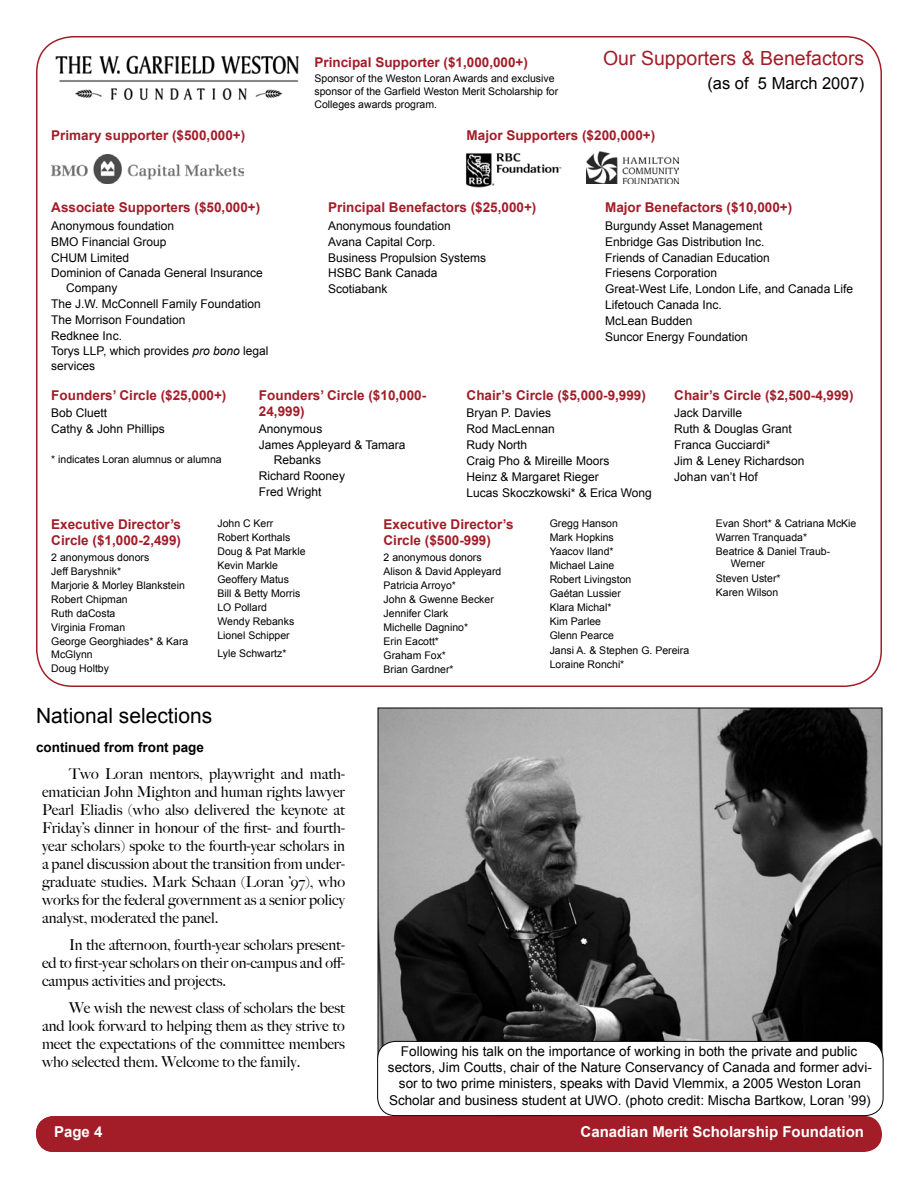
<style>
.page{position:relative;width:918px;height:1188px;background:#fff}
.page>*{position:absolute;margin:0;border:0;box-sizing:border-box;transform-origin:0 0}
.t1{font:21px "Arial";color:#000}
.t2{font:19.5px "Arial";color:#a31d28}
.t3{font:16.5px "Arial";color:#000}
.t4{font:500 15px/18px "Big Caslon";color:#000;text-align:justify}
.t5{font:700 15px "Arial";color:#fff}
.t6{font:700 13.5px/16.2px "Arial";color:#a31d28}
.t7{font:13.5px/16.2px "Arial";color:#000;text-align:center}
.t8{font:700 13.5px "Arial";color:#000}
.t9{font:12px/15.9px "Arial";color:#000}
.t10{font:10.5px/14.1px "Arial";color:#000}
.s1{font-style:italic}
</style>
<div class="page">
<div style="left:36px;top:1116px;width:846px;height:36px;background:#a31d28;border-radius:18px"></div>
<img style="left:55px;top:55px;width:244px;height:46px">
<img style="left:466px;top:153px;width:96px;height:35px">
<img style="left:586px;top:151px;width:93px;height:33px">
<img style="left:52px;top:155px;width:192px;height:28px">
<img style="left:380px;top:710px;width:500px;height:340px">
<div style="left:378px;top:1041px;width:505px;height:75px;background:#fff;border-radius:18px"></div>
<div style="left:377px;top:1041px;width:507px;height:75px;border:1px solid #000;border-radius:18px"></div>
<p class="t6" style="left:315px;top:54px;width:215px">Principal Supporter ($1,000,000+)</p>
<p class="t10" style="left:315px;top:72px;width:245px;line-height:12.6px">Sponsor of the Weston Loran Awards and exclusive sponsor of the Garfield Weston Merit Scholarship for<br>Colleges awards program.</p>
<h2 class="t2" style="left:603px;top:47px;width:263px">Our Supporters &amp; Benefactors</h2>
<h3 class="t3" style="left:707px;top:74px;width:158px">(as of 5 March 2007)</h3>
<p class="t6" style="left:51px;top:127px;width:195px">Primary supporter ($500,000+)</p>
<p class="t6" style="left:467px;top:127px;width:190px">Major Supporters ($200,000+)</p>
<p class="t6" style="left:51px;top:199px;width:210px">Associate Supporters ($50,000+)</p>
<p class="t9" style="left:51px;top:218px;width:213px">Anonymous foundation<br>BMO Financial Group<br>CHUM Limited<br>Dominion of Canada General Insurance</p>
<p class="t9" style="left:51px;top:280px;width:219px;text-indent:15px">Company<br>The J.W. McConnell Family Foundation<br>The Morrison Foundation<br>Redknee Inc.<br>Torys LLP, which provides <span class="s1">pro bono</span> legal</p>
<p class="t9" style="left:51px;top:358px;width:46px">services</p>
<p class="t6" style="left:328px;top:199px;width:210px">Principal Benefactors ($25,000+)</p>
<p class="t9" style="left:328px;top:218px;width:160px">Anonymous foundation<br>Avana Capital Corp.<br>Business Propulsion Systems<br>HSBC Bank Canada<br>Scotiabank</p>
<p class="t6" style="left:605px;top:199px;width:189px">Major Benefactors ($10,000+)</p>
<p class="t9" style="left:605px;top:218px;width:249px">Burgundy Asset Management<br>Enbridge Gas Distribution Inc.<br>Friends of Canadian Education<br>Friesens Corporation<br>Great-West Life, London Life, and Canada Life<br>Lifetouch Canada Inc.<br>McLean Budden<br>Suncor Energy Foundation</p>
<p class="t6" style="left:51px;top:387px;width:177px">Founders’ Circle ($25,000+)</p>
<p class="t9" style="left:51px;top:405px;width:115px">Bob Cluett<br>Cathy &amp; John Phillips</p>
<p class="t10" style="left:51px;top:452px;width:172px">* indicates Loran alumnus or alumna</p>
<p class="t6" style="left:259px;top:387px;width:169px">Founders’ Circle ($10,000-<br>24,999)</p>
<p class="t9" style="left:259px;top:421px;width:148px">Anonymous<br>James Appleyard &amp; Tamara</p>
<p class="t9" style="left:259px;top:452px;width:88px;text-indent:15px">Rebanks<br>Richard Rooney<br>Fred Wright</p>
<p class="t6" style="left:467px;top:387px;width:181px">Chair’s Circle ($5,000-9,999)</p>
<p class="t9" style="left:467px;top:405px;width:187px">Bryan P. Davies<br>Rod MacLennan<br>Rudy North<br>Craig Pho &amp; Mireille Moors<br>Heinz &amp; Margaret Rieger<br>Lucas Skoczkowski* &amp; Erica Wong</p>
<p class="t6" style="left:674px;top:387px;width:181px">Chair’s Circle ($2,500-4,999)</p>
<p class="t9" style="left:674px;top:405px;width:132px">Jack Darville<br>Ruth &amp; Douglas Grant<br>Franca Gucciardi*<br>Jim &amp; Leney Richardson<br>Johan van’t Hof</p>
<p class="t6" style="left:51px;top:516px;width:131px">Executive Director’s<br>Circle ($1,000-2,499)</p>
<p class="t10" style="left:51px;top:550px;width:139px">2 anonymous donors<br>Jeff Baryshnik*<br>Marjorie &amp; Morley Blankstein<br>Robert Chipman<br>Ruth daCosta<br>Virginia Froman<br>George Georghiades* &amp; Kara</p>
<p class="t10" style="left:51px;top:647px;width:59px">McGlynn<br>Doug Holtby</p>
<p class="t10" style="left:217px;top:516px;width:90px">John C Kerr<br>Robert Korthals<br>Doug &amp; Pat Markle<br>Kevin Markle<br>Geoffery Matus<br>Bill &amp; Betty Morris<br>LO Pollard<br>Wendy Rebanks<br>Lionel Schipper</p>
<p class="t10" style="left:217px;top:646px;width:71px">Lyle Schwartz*</p>
<h1 class="t1" style="left:36px;top:704px;width:178px">National selections</h1>
<p class="t8" style="left:36px;top:740px;width:170px">continued from front page</p>
<p class="t4" style="left:42px;top:765px;width:305px;text-indent:27px">Two Loran mentors, playwright and math&shy;ematician John Mighton and human rights lawyer Pearl Eliadis (who also delivered the keynote at Friday’s dinner in honour of the first- and fourth&shy;year scholars) spoke to the fourth-year scholars in a panel discussion about the transition from under&shy;graduate studies. Mark Schaan (Loran ’97), who works for the federal government as a senior policy analyst, moderated the panel.</p>
<h3 class="t4" style="left:42px;top:936px;width:304px;text-indent:27px">In the afternoon, fourth-year scholars present&shy;ed to first-year scholars on their on-campus and off&shy;campus activities and projects.</h3>
<h3 class="t4" style="left:42px;top:999px;width:305px;text-indent:27px">We wish the newest class of scholars the best and look forward to helping them as they strive to meet the expectations of the committee members who selected them. Welcome to the family.</h3>
<p class="t6" style="left:384px;top:516px;width:132px">Executive Director’s<br>Circle ($500-999)</p>
<p class="t10" style="left:384px;top:550px;width:119px">2 anonymous donors<br>Alison &amp; David Appleyard<br>Patricia Arroyo*<br>John &amp; Gwenne Becker<br>Jennifer Clark<br>Michelle Dagnino*<br>Erin Eacott*<br>Graham Fox*<br>Brian Gardner*</p>
<p class="t10" style="left:550px;top:516px;width:141px">Gregg Hanson<br>Mark Hopkins<br>Yaacov Iland*<br>Michael Laine<br>Robert Livingston<br>Gaétan Lussier<br>Klara Michal*<br>Kim Parlee<br>Glenn Pearce<br>Jansi A. &amp; Stephen G. Pereira<br>Loraine Ronchi*</p>
<p class="t10" style="left:716px;top:516px;width:142px">Evan Short* &amp; Catriana McKie<br>Warren Tranquada*<br>Beatrice &amp; Daniel Traub-</p>
<p class="t10" style="left:716px;top:557px;width:66px;text-align:center">Werner<br>Steven Uster*<br>Karen Wilson</p>
<p class="t7" style="left:388px;top:1043px;width:485px">Following his talk on the importance of working in both the private and public sectors, Jim Coutts, chair of the Nature Conservancy of Canada and former advi&shy;sor to two prime ministers, speaks with David Vlemmix, a 2005 Weston Loran Scholar and business student at UWO. (photo credit: Mischa Bartkow, Loran ’99)</p>
<h3 class="t5" style="left:54px;top:1124px;width:50px">Page 4</h3>
<h3 class="t5" style="left:581px;top:1124px;width:285px">Canadian Merit Scholarship Foundation</h3>
</div>
